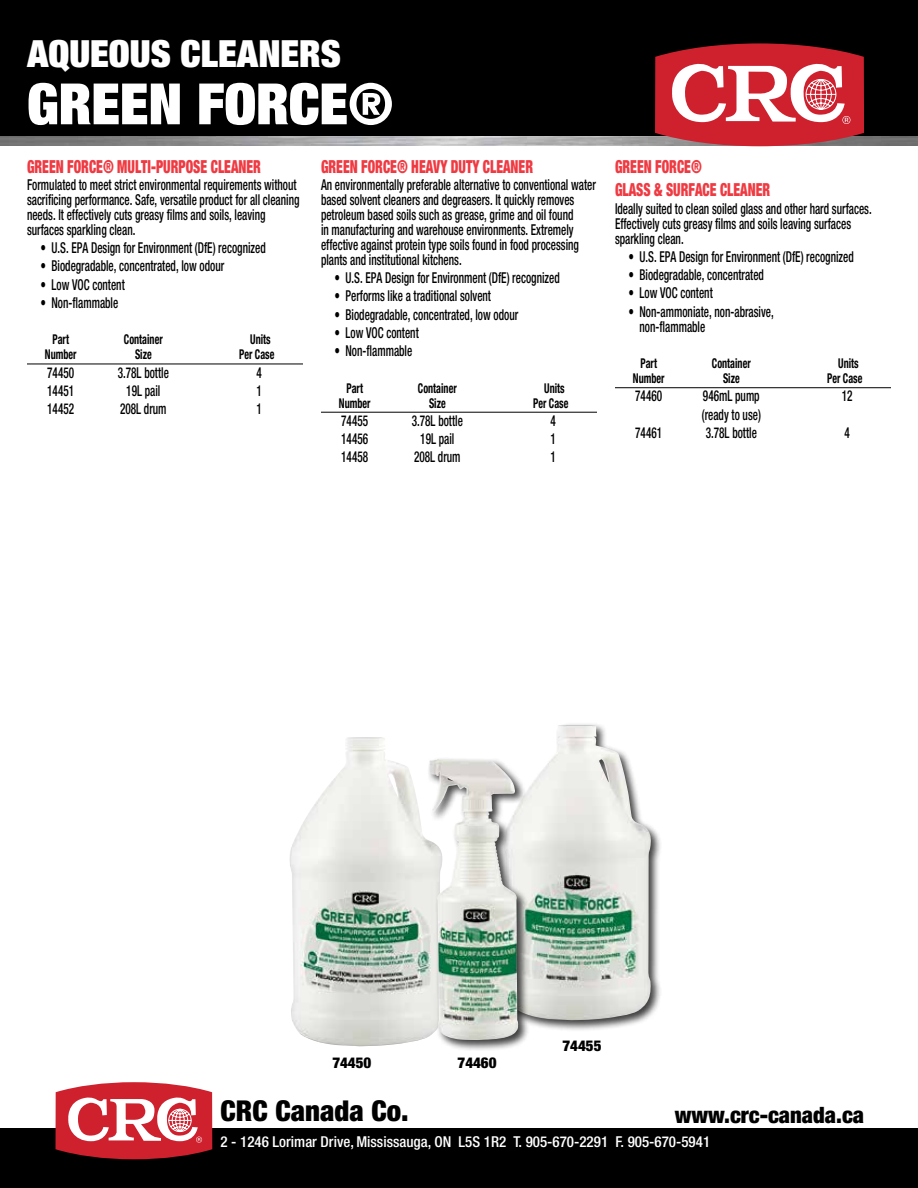
<style>
.page{position:relative;width:918px;height:1188px;background:#fff}
.page>*{position:absolute;margin:0;border:0;box-sizing:border-box;transform-origin:0 0}
.t1{font:900 condensed 57px "Helvetica Neue LT Std";color:#fff}
.t2{font:900 condensed 37.5px "Helvetica Neue LT Std";color:#fff}
.t3{font:900 condensed 28.8px "Helvetica Neue LT Std";color:#000}
.t4{font:900 condensed 22.5px "Helvetica Neue LT Std";color:#000}
.t5{font:900 condensed 18px/23.7px "Helvetica Neue LT Std";color:#ef3a42;scale:.75 1}
.t6{font:500 condensed 15px/15px "Helvetica Neue LT Std";color:#000;scale:.75 1}
.t7{font:500 condensed 15px "Helvetica Neue LT Std";color:#fff}
.t8{font:900 condensed 15px "Helvetica Neue LT Std";color:#000}
.t9{font:700 condensed 13.5px "Helvetica Neue LT Std";color:#000;scale:.75 1}
</style>
<div class="page">
<hr style="left:321px;top:412px;width:276px;height:1px;background:#000">
<hr style="left:27px;top:364px;width:276px;height:1px;background:#000">
<hr style="left:615px;top:387px;width:276px;height:1px;background:#000">
<img style="left:0;top:135px;width:918px;height:11px">
<div style="left:0;top:0;width:918px;height:135px;background:#000"></div>
<svg style="left:655px;top:43px;width:209px;height:103px;background:#cc525c"></svg>
<div style="left:0;top:1128px;width:918px;height:60px;background:#000"></div>
<svg style="left:55px;top:1082px;width:157px;height:77px"></svg>
<div style="left:502px;top:722px;width:160px;height:310px;background:#000;opacity:.75"></div>
<img style="left:502px;top:725px;width:149px;height:297px">
<img style="left:289px;top:737px;width:138px;height:310px">
<div style="left:427px;top:757px;width:103px;height:295px;background:#000;opacity:.75"></div>
<img style="left:429px;top:759px;width:90px;height:281px">
<h2 class="t2" style="left:27px;top:30px;width:315px">AQUEOUS CLEANERS</h2>
<h1 class="t1" style="left:27px;top:68px;width:368px">GREEN FORCE®</h1>
<p class="t5" style="left:27px;top:154px;width:314px">GREEN FORCE® MULTI-PURPOSE CLEANER</p>
<p class="t6" style="left:27px;top:177px;width:365px">Formulated to meet strict environmental requirements without sacrificing performance. Safe, versatile product for all cleaning needs. It effectively cuts greasy films and soils, leaving surfaces sparkling clean.</p>
<p class="t6" style="left:40px;top:240px;width:302px">• U.S. EPA Design for Environment (DfE) recognized</p>
<p class="t6" style="left:40px;top:258px;width:247px">• Biodegradable, concentrated, low odour</p>
<p class="t6" style="left:40px;top:277px;width:114px">• Low VOC content</p>
<p class="t6" style="left:40px;top:295px;width:105px">• Non-flammable</p>
<p class="t9" style="left:53px;top:331px;width:23px">Part</p>
<p class="t9" style="left:124px;top:331px;width:53px">Container</p>
<p class="t9" style="left:250px;top:331px;width:29px">Units</p>
<p class="t9" style="left:45px;top:346px;width:44px">Number</p>
<p class="t9" style="left:135px;top:346px;width:24px">Size</p>
<p class="t9" style="left:239px;top:346px;width:48px">Per Case</p>
<p class="t6" style="left:47px;top:365px;width:37px">74450</p>
<p class="t6" style="left:118px;top:365px;width:70px">3.78L bottle</p>
<p class="t6" style="left:256px;top:365px;width:9px">4</p>
<p class="t6" style="left:47px;top:383px;width:37px">14451</p>
<p class="t6" style="left:126px;top:383px;width:47px">19L pail</p>
<p class="t6" style="left:256px;top:383px;width:9px">1</p>
<p class="t6" style="left:47px;top:401px;width:37px">14452</p>
<p class="t6" style="left:120px;top:401px;width:64px">208L drum</p>
<p class="t6" style="left:256px;top:401px;width:9px">1</p>
<p class="t5" style="left:321px;top:154px;width:284px">GREEN FORCE® HEAVY DUTY CLEANER</p>
<p class="t6" style="left:321px;top:177px;width:368px">An environmentally preferable alternative to conventional water based solvent cleaners and degreasers. It quickly removes petroleum based soils such as grease, grime and oil found<br>in manufacturing and warehouse environments. Extremely effective against protein type soils found in food processing plants and institutional kitchens.</p>
<p class="t6" style="left:334px;top:270px;width:302px">• U.S. EPA Design for Environment (DfE) recognized</p>
<p class="t6" style="left:334px;top:288px;width:210px">• Performs like a traditional solvent</p>
<p class="t6" style="left:334px;top:307px;width:247px">• Biodegradable, concentrated, low odour</p>
<p class="t6" style="left:334px;top:325px;width:114px">• Low VOC content</p>
<p class="t6" style="left:334px;top:343px;width:105px">• Non-flammable</p>
<p class="t9" style="left:347px;top:380px;width:23px">Part</p>
<p class="t9" style="left:418px;top:380px;width:53px">Container</p>
<p class="t9" style="left:544px;top:380px;width:29px">Units</p>
<p class="t9" style="left:339px;top:395px;width:44px">Number</p>
<p class="t9" style="left:429px;top:395px;width:24px">Size</p>
<p class="t9" style="left:533px;top:395px;width:48px">Per Case</p>
<p class="t6" style="left:341px;top:413px;width:37px">74455</p>
<p class="t6" style="left:412px;top:413px;width:70px">3.78L bottle</p>
<p class="t6" style="left:550px;top:413px;width:9px">4</p>
<p class="t6" style="left:341px;top:431px;width:37px">14456</p>
<p class="t6" style="left:420px;top:431px;width:47px">19L pail</p>
<p class="t6" style="left:550px;top:431px;width:9px">1</p>
<p class="t6" style="left:341px;top:449px;width:37px">14458</p>
<p class="t6" style="left:414px;top:449px;width:64px">208L drum</p>
<p class="t6" style="left:550px;top:449px;width:9px">1</p>
<p class="t5" style="left:615px;top:154px;width:209px">GREEN FORCE®<br>GLASS &amp; SURFACE CLEANER</p>
<p class="t6" style="left:615px;top:201px;width:344px">Ideally suited to clean soiled glass and other hard surfaces.<br>Effectively cuts greasy films and soils leaving surfaces sparkling clean.</p>
<p class="t6" style="left:628px;top:249px;width:302px">• U.S. EPA Design for Environment (DfE) recognized</p>
<p class="t6" style="left:628px;top:267px;width:182px">• Biodegradable, concentrated</p>
<p class="t6" style="left:628px;top:285px;width:114px">• Low VOC content</p>
<p class="t6" style="left:640px;top:304px;width:181px;text-indent:-11px">• Non-ammoniate, non-abrasive, non-flammable</p>
<p class="t9" style="left:641px;top:355px;width:23px">Part</p>
<p class="t9" style="left:712px;top:355px;width:53px">Container</p>
<p class="t9" style="left:838px;top:355px;width:29px">Units</p>
<p class="t9" style="left:633px;top:370px;width:44px">Number</p>
<p class="t9" style="left:723px;top:370px;width:24px">Size</p>
<p class="t9" style="left:827px;top:370px;width:48px">Per Case</p>
<p class="t6" style="left:635px;top:388px;width:37px">74460</p>
<p class="t6" style="left:703px;top:388px;width:77px">946mL pump</p>
<p class="t6" style="left:842px;top:388px;width:16px">12</p>
<p class="t6" style="left:702px;top:407px;width:80px">(ready to use)</p>
<p class="t6" style="left:635px;top:425px;width:37px">74461</p>
<p class="t6" style="left:706px;top:425px;width:70px">3.78L bottle</p>
<p class="t6" style="left:844px;top:425px;width:9px">4</p>
<p class="t8" style="left:332px;top:1054px;width:40px">74450</p>
<p class="t8" style="left:458px;top:1054px;width:40px">74460</p>
<p class="t8" style="left:562px;top:1037px;width:40px">74455</p>
<h3 class="t3" style="left:220px;top:1093px;width:190px">CRC CANADA CO.</h3>
<h3 class="t4" style="left:675px;top:1102px;width:191px">WWW.CRC-CANADA.CA</h3>
<p class="t7" style="left:220px;top:1133px;width:491px">2 - 1246 Lorimar Drive, Mississauga, ON L5S 1R2 T. 905-670-2291 F. 905-670-5941</p>
</div>
